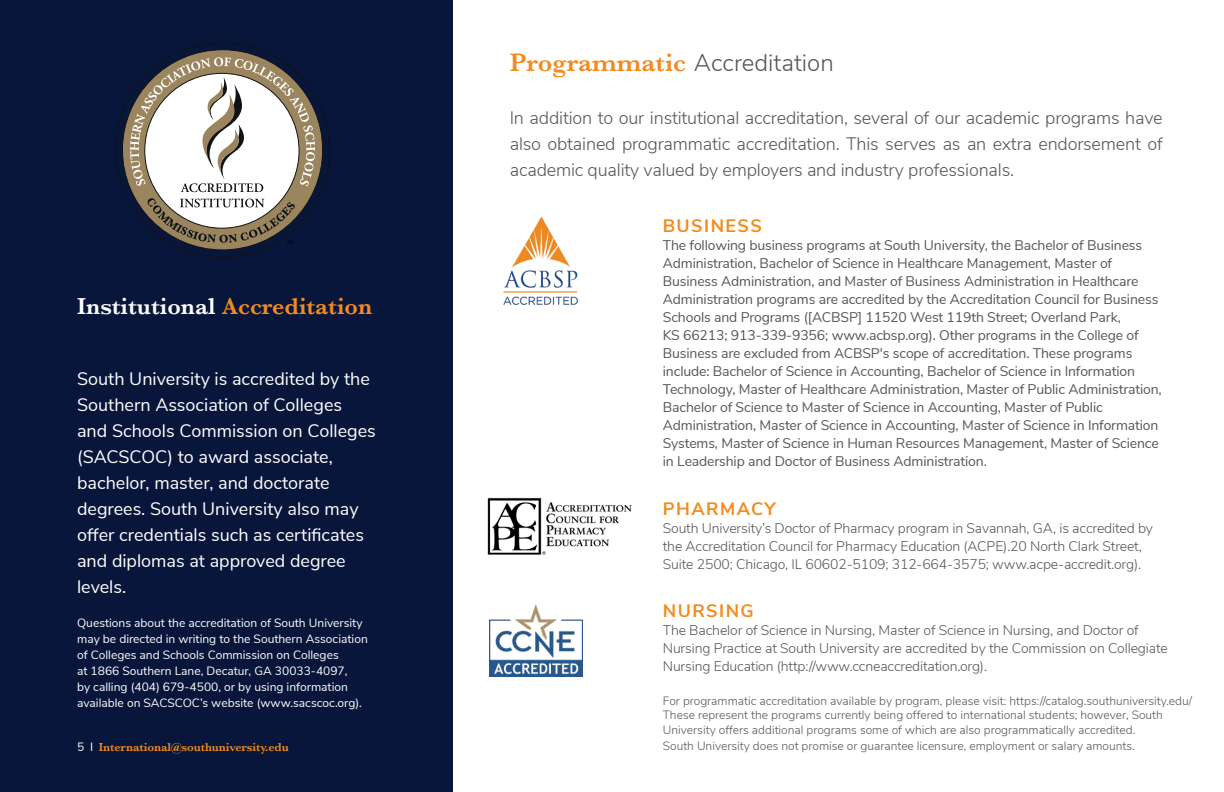
<style>
.page{position:relative;width:1224px;height:792px;background:#fff}
.page>*{position:absolute;margin:0;border:0;box-sizing:border-box;transform-origin:0 0}
.t1{font:600 24px "Baskerville";color:#fff}
.t2{font:300 24px "Nunito Sans";color:#545759}
.t3{font:18px/26px "Nunito Sans";color:#fff}
.t4{font:300 18px/26px "Nunito Sans";letter-spacing:-.01em;color:#545759;text-align:justify}
.t5{font:700 18px "Nunito Sans";letter-spacing:.08em;color:#f28b20}
.t6{font:14px/18px "Nunito Sans";letter-spacing:-.01em;color:#545759}
.t7{font:300 14px/18px "Nunito Sans";letter-spacing:-.01em;color:#545759}
.t8{font:300 12px/14.4px "Nunito Sans";color:#545759}
.t9{font:12px/16px "Nunito Sans";color:#fff}
.t10{font:600 12px "Baskerville";letter-spacing:-.01em;color:#f28b20}
.s1{color:#f28b20}
.s2{font-family:"Baskerville";font-weight:600;font-size:26px;color:#f28b20}
.s3{font-family:"Nunito Sans";font-weight:400;color:#fff}
</style>
<div class="page">
<div style="left:0;top:0;width:452px;height:792px;background:#08163b"></div>
<svg style="left:115px;top:43px;width:215px;height:214px"></svg>
<svg style="left:130px;top:57px;width:185px;height:135px;background:#c2bdb6"></svg>
<svg style="left:148px;top:198px;width:147px;height:46px;background:#958f84"></svg>
<img style="left:490px;top:604px;width:93px;height:73px">
<img style="left:487px;top:497px;width:145px;height:58px">
<img style="left:503px;top:216px;width:75px;height:89px">
<p class="t1" style="left:77px;top:289px;width:297px">Institutional <span class="s1">Accreditation</span></p>
<p class="t3" style="left:77px;top:365px;width:300px">South University is accredited by the<br>Southern Association of Colleges and Schools Commission on Colleges (SACSCOC) to award associate, bachelor, master, and doctorate degrees. South University also may offer credentials such as certificates and diplomas at approved degree levels.</p>
<p class="t9" style="left:77px;top:614px;width:292px">Questions about the accreditation of South University may be directed in writing to the Southern Association of Colleges and Schools Commission on Colleges<br>at 1866 Southern Lane, Decatur, GA 30033-4097,<br>by calling (404) 679-4500, or by using information available on SACSCOC’s website (www.sacscoc.org).</p>
<p class="t2" style="left:510px;top:45px;width:326px"><span class="s2">Programmatic</span> Accreditation</p>
<p class="t4" style="left:510px;top:104px;width:655px">In addition to our institutional accreditation, several of our academic programs have also obtained programmatic accreditation. This serves as an extra endorsement of academic quality valued by employers and industry professionals.</p>
<p class="t5" style="left:663px;top:213px;width:100px">BUSINESS</p>
<p class="t6" style="left:663px;top:235px;width:500px">The following business programs at South University, the Bachelor of Business Administration, Bachelor of Science in Healthcare Management, Master of Business Administration, and Master of Business Administration in Healthcare Administration programs are accredited by the Accreditation Council for Business Schools and Programs ([ACBSP] 11520 West 119th Street; Overland Park,<br>KS 66213; 913-339-9356; www.acbsp.org). Other programs in the College of Business are excluded from ACBSP's scope of accreditation. These programs include: Bachelor of Science in Accounting, Bachelor of Science in Information Technology, Master of Healthcare Administration, Master of Public Administration, Bachelor of Science to Master of Science in Accounting, Master of Public Administration, Master of Science in Accounting, Master of Science in Information Systems, Master of Science in Human Resources Management, Master of Science in Leadership and Doctor of Business Administration.</p>
<p class="t5" style="left:663px;top:495px;width:114px">PHARMACY</p>
<p class="t7" style="left:663px;top:518px;width:492px">South University’s Doctor of Pharmacy program in Savannah, GA, is accredited by the Accreditation Council for Pharmacy Education (ACPE).20 North Clark Street,<br>Suite 2500; Chicago, IL 60602-5109; 312-664-3575; www.acpe-accredit.org).</p>
<p class="t5" style="left:663px;top:598px;width:92px">NURSING</p>
<p class="t7" style="left:663px;top:620px;width:507px">The Bachelor of Science in Nursing, Master of Science in Nursing, and Doctor of<br>Nursing Practice at South University are accredited by the Commission on Collegiate<br>Nursing Education (http://www.ccneaccreditation.org).</p>
<p class="t8" style="left:663px;top:693px;width:531px">For programmatic accreditation available by program, please visit: https://catalog.southuniversity.edu/<br>These represent the programs currently being offered to international students; however, South<br>University offers additional programs some of which are also programmatically accredited.</p>
<p class="t10" style="left:77px;top:739px;width:213px"><span class="s3">5 I</span> International@southuniversity.edu</p>
<p class="t8" style="left:663px;top:738px;width:473px">South University does not promise or guarantee licensure, employment or salary amounts.</p>
</div>
